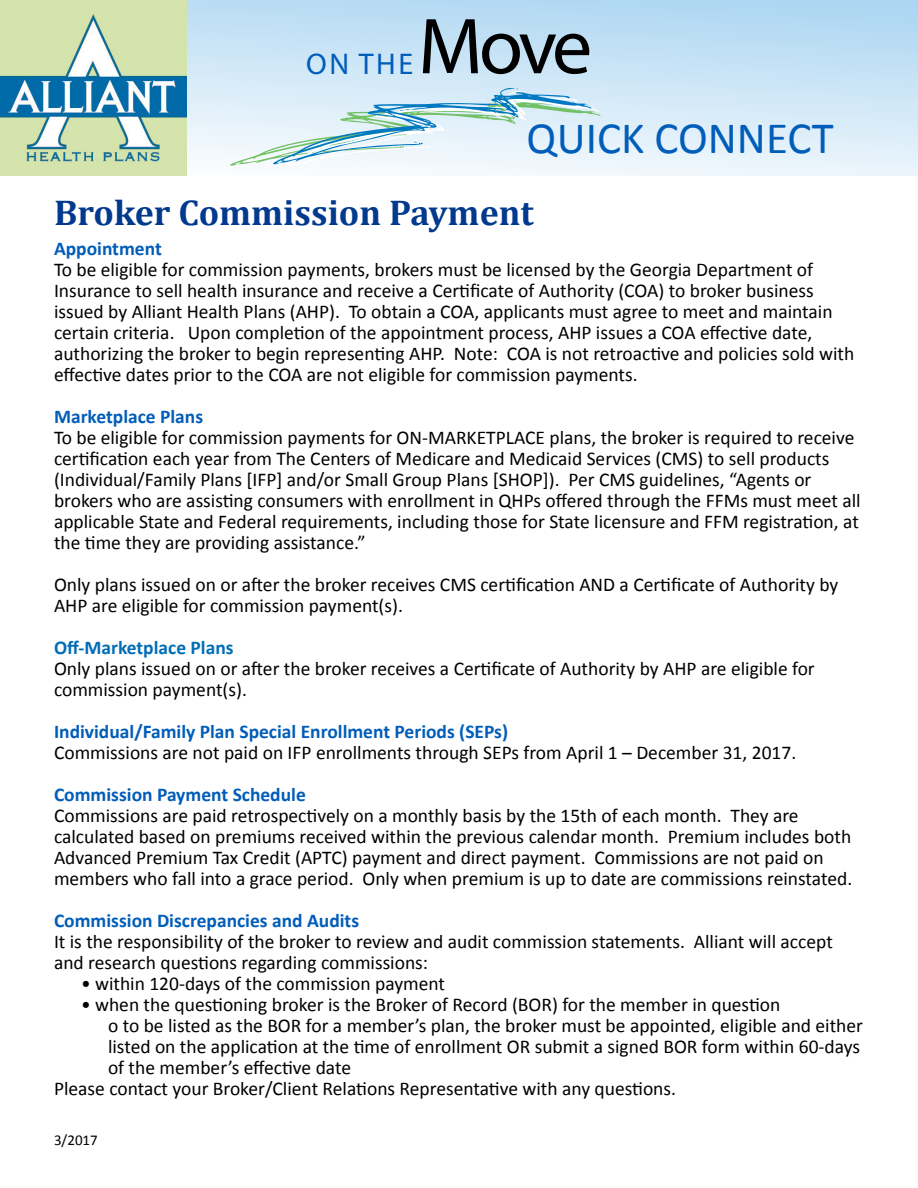
<style>
.page{position:relative;width:918px;height:1188px;background:#fff}
.page>*{position:absolute;margin:0;border:0;box-sizing:border-box;transform-origin:0 0}
.t1{font:80.1px "Myriad Pro";color:#000}
.t2{font:45px "Calibri";color:#005db9}
.t3{font:700 36px "Cambria";color:#00398e}
.t4{font:30px "Myriad Pro";color:#005db9}
.t5{font:19.5px/21px "Calibri";color:#000}
.t6{font:700 19.5px "Calibri";color:#005db9}
.t7{font:700 19.5px "Calibri";color:#006db6}
.t8{font:15px "Calibri";color:#000}
</style>
<div class="page">
<div style="left:0;top:0;width:918px;height:176px;background:linear-gradient(to bottom,#b2d8f2,#eff7fc)"></div>
<img style="left:0;top:0;width:186px;height:176px">
<svg style="left:230px;top:88px;width:371px;height:79px"></svg>
<h3 class="t4" style="left:306px;top:45px;width:108px">ON THE</h3>
<h1 class="t1" style="left:418px;top:-3px;width:175px">Move</h1>
<h2 class="t2" style="left:526px;top:110px;width:309px">QUICK CONNECT</h2>
<h3 class="t3" style="left:54px;top:187px;width:481px">Broker Commission Payment</h3>
<p class="t6" style="left:54px;top:236px;width:109px">Appointment</p>
<p class="t5" style="left:54px;top:259px;width:802px">To be eligible for commission payments, brokers must be licensed by the Georgia Department of Insurance to sell health insurance and receive a Certificate of Authority (COA) to broker business issued by Alliant Health Plans (AHP). To obtain a COA, applicants must agree to meet and maintain certain criteria. Upon completion of the appointment process, AHP issues a COA effective date, authorizing the broker to begin representing AHP. Note: COA is not retroactive and policies sold with effective dates prior to the COA are not eligible for commission payments.</p>
<p class="t6" style="left:54px;top:404px;width:151px">Marketplace Plans</p>
<p class="t5" style="left:54px;top:427px;width:808px">To be eligible for commission payments for ON-MARKETPLACE plans, the broker is required to receive certification each year from The Centers of Medicare and Medicaid Services (CMS) to sell products (Individual/Family Plans [IFP] and/or Small Group Plans [SHOP]). Per CMS guidelines, “Agents or brokers who are assisting consumers with enrollment in QHPs offered through the FFMs must meet all applicable State and Federal requirements, including those for State licensure and FFM registration, at the time they are providing assistance.”</p>
<p class="t5" style="left:54px;top:574px;width:786px">Only plans issued on or after the broker receives CMS certification AND a Certificate of Authority by<br>AHP are eligible for commission payment(s).</p>
<p class="t7" style="left:54px;top:635px;width:181px">Off-Marketplace Plans</p>
<p class="t5" style="left:54px;top:658px;width:762px">Only plans issued on or after the broker receives a Certificate of Authority by AHP are eligible for commission payment(s).</p>
<p class="t6" style="left:54px;top:719px;width:456px">Individual/Family Plan Special Enrollment Periods (SEPs)</p>
<p class="t5" style="left:54px;top:742px;width:744px">Commissions are not paid on IFP enrollments through SEPs from April 1 – December 31, 2017.</p>
<p class="t6" style="left:54px;top:782px;width:253px">Commission Payment Schedule</p>
<p class="t5" style="left:54px;top:805px;width:800px">Commissions are paid retrospectively on a monthly basis by the 15th of each month. They are calculated based on premiums received within the previous calendar month. Premium includes both Advanced Premium Tax Credit (APTC) payment and direct payment. Commissions are not paid on members who fall into a grace period. Only when premium is up to date are commissions reinstated.</p>
<p class="t6" style="left:54px;top:908px;width:307px">Commission Discrepancies and Audits</p>
<p class="t5" style="left:54px;top:931px;width:780px">It is the responsibility of the broker to review and audit commission statements. Alliant will accept and research questions regarding commissions:</p>
<p class="t5" style="left:81px;top:973px;width:366px">• within 120-days of the commission payment</p>
<p class="t5" style="left:81px;top:994px;width:701px">• when the questioning broker is the Broker of Record (BOR) for the member in question</p>
<p class="t5" style="left:108px;top:1015px;width:757px">o to be listed as the BOR for a member’s plan, the broker must be appointed, eligible and either</p>
<p class="t5" style="left:108px;top:1036px;width:754px">listed on the application at the time of enrollment OR submit a signed BOR form within 60-days</p>
<p class="t5" style="left:108px;top:1057px;width:245px">of the member’s effective date</p>
<p class="t5" style="left:54px;top:1078px;width:624px">Please contact your Broker/Client Relations Representative with any questions.</p>
<p class="t8" style="left:54px;top:1131px;width:45px">3/2017</p>
</div>
